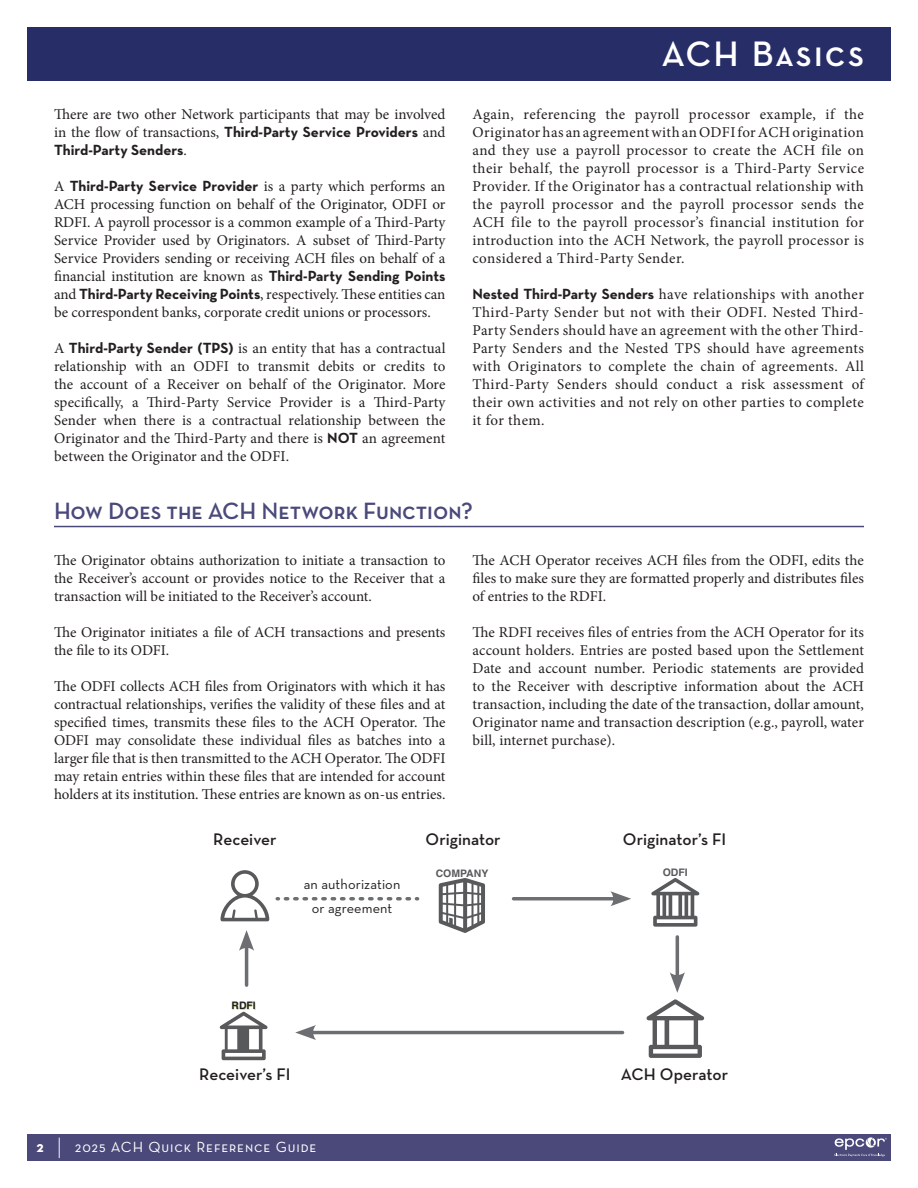
<style>
.page{position:relative;width:918px;height:1188px;background:#fff}
.page>*{position:absolute;margin:0;border:0;box-sizing:border-box;transform-origin:0 0}
.page_head_right{font:600 36px "Neutraface Text";letter-spacing:.06em;color:#fff}
.Section_Heads{font:600 24px "Neutraface Text";color:#4a497a}
.ach_network_labels{font:600 17.1px "Neutraface Text";color:#231f20}
.Main_Body_Copy{font:15px/18px "Minion Pro";color:#231f20;text-align:justify}
.t1{font:15px "Neutraface Text";letter-spacing:.06em;color:#fff}
.ach_network_label_2{font:14.25px/24.6px "Neutraface Text";letter-spacing:.01em;color:#231f20;text-align:center}
.t2{font:700 10.35px "Helvetica";color:#58595b}
.t3{font:700 10.35px "Helvetica";color:#231f20}
.s1{font-family:"Neutraface Text";font-weight:700}
.s2{font-weight:700}
.s3{font-weight:300;font-size:24px}
</style>
<div class="page">
<div style="left:27px;top:27px;width:864px;height:54px;background:#272d67"></div>
<div style="left:27px;top:1134px;width:864px;height:27px;background:#4a497a"></div>
<svg style="left:835px;top:1137px;width:52px;height:20px"></svg>
<hr style="left:54px;top:526px;width:810px;height:1px;background:#4a497a">
<hr style="left:245px;top:944px;width:3px;height:41px;background:#6d6e71">
<svg style="left:239px;top:930px;width:15px;height:21px"></svg>
<hr style="left:676px;top:937px;width:3px;height:42px;background:#6d6e71">
<svg style="left:670px;top:972px;width:15px;height:21px"></svg>
<hr style="left:310px;top:1031px;width:313px;height:3px;background:#6d6e71">
<svg style="left:295px;top:1025px;width:21px;height:15px"></svg>
<svg style="left:285px;top:897px;width:133px;height:4px"></svg>
<svg style="left:514px;top:897px;width:96px;height:4px"></svg>
<svg style="left:610px;top:891px;width:21px;height:15px"></svg>
<svg style="left:220px;top:870px;width:49px;height:51px"></svg>
<svg style="left:439px;top:878px;width:46px;height:55px"></svg>
<svg style="left:651px;top:878px;width:48px;height:49px"></svg>
<svg style="left:646px;top:999px;width:58px;height:59px"></svg>
<svg style="left:220px;top:1012px;width:48px;height:48px"></svg>
<p class="Main_Body_Copy" style="left:54px;top:105px;width:393px">There are two other Network participants that may be involved in the flow of transactions, <span class="s1">Third-Party Service Providers</span> and <span class="s1">Third-Party Senders</span>.</p>
<p class="Main_Body_Copy" style="left:54px;top:177px;width:393px">A <span class="s1">Third-Party Service Provider</span> is a party which performs an ACH processing function on behalf of the Originator, ODFI or RDFI. A payroll processor is a common example of a Third-Party Service Provider used by Originators. A subset of Third-Party Service Providers sending or receiving ACH files on behalf of a financial institution are known as <span class="s1">Third-Party Sending Points </span>and <span class="s1">Third-Party Receiving Points</span>, respectively. These entities can be correspondent banks, corporate credit unions or processors.</p>
<p class="Main_Body_Copy" style="left:54px;top:339px;width:393px">A <span class="s1">Third-Party Sender (TPS)</span> is an entity that has a contractual relationship with an ODFI to transmit debits or credits to the account of a Receiver on behalf of the Originator. More specifically, a Third-Party Service Provider is a Third-Party Sender when there is a contractual relationship between the Originator and the Third-Party and there is <span class="s1">NOT</span> an agreement between the Originator and the ODFI.</p>
<p class="page_head_right" style="left:662px;top:31px;width:204px">ACH Basics</p>
<p class="Main_Body_Copy" style="left:472px;top:105px;width:393px">Again, referencing the payroll processor example, if the Originator has an agreement with an ODFI for ACH origination and they use a payroll processor to create the ACH file on their behalf, the payroll processor is a Third-Party Service Provider. If the Originator has a contractual relationship with the payroll processor and the payroll processor sends the ACH file to the payroll processor’s financial institution for introduction into the ACH Network, the payroll processor is considered a Third-Party Sender.</p>
<p class="Main_Body_Copy" style="left:472px;top:285px;width:393px"><span class="s1">Nested Third-Party Senders</span> have relationships with another Third-Party Sender but not with their ODFI. Nested Third-Party Senders should have an agreement with the other Third-Party Senders and the Nested TPS should have agreements with Originators to complete the chain of agreements. All Third-Party Senders should conduct a risk assessment of their own activities and not rely on other parties to complete it for them.</p>
<h1 class="Section_Heads" style="left:54px;top:496px;width:421px">How Does the ACH Network Function?</h1>
<p class="Main_Body_Copy" style="left:54px;top:551px;width:393px">The Originator obtains authorization to initiate a transaction to the Receiver’s account or provides notice to the Receiver that a transaction will be initiated to the Receiver’s account.</p>
<p class="Main_Body_Copy" style="left:54px;top:623px;width:393px">The Originator initiates a file of ACH transactions and presents the file to its ODFI.</p>
<p class="Main_Body_Copy" style="left:54px;top:677px;width:393px">The ODFI collects ACH files from Originators with which it has contractual relationships, verifies the validity of these files and at specified times, transmits these files to the ACH Operator. The ODFI may consolidate these individual files as batches into a larger file that is then transmitted to the ACH Operator. The ODFI may retain entries within these files that are intended for account holders at its institution. These entries are known as on-us entries.</p>
<p class="Main_Body_Copy" style="left:472px;top:551px;width:393px">The ACH Operator receives ACH files from the ODFI, edits the files to make sure they are formatted properly and distributes files of entries to the RDFI.</p>
<p class="Main_Body_Copy" style="left:472px;top:623px;width:393px">The RDFI receives files of entries from the ACH Operator for its account holders. Entries are posted based upon the Settlement Date and account number. Periodic statements are provided to the Receiver with descriptive information about the ACH transaction, including the date of the transaction, dollar amount, Originator name and transaction description (e.g., payroll, water bill, internet purchase).</p>
<p class="ach_network_labels" style="left:213px;top:828px;width:65px">Receiver</p>
<p class="ach_network_labels" style="left:426px;top:828px;width:77px">Originator</p>
<p class="ach_network_labels" style="left:623px;top:828px;width:105px">Originator’s FI</p>
<p class="t3" style="left:231px;top:997px;width:26px">RDFI</p>
<p class="ach_network_label_2" style="left:304px;top:871px;width:98px">an authorization or agreement</p>
<p class="t2" style="left:436px;top:865px;width:54px">COMPANY</p>
<p class="t2" style="left:663px;top:864px;width:27px">ODFI</p>
<p class="ach_network_labels" style="left:199px;top:1064px;width:93px">Receiver’s FI</p>
<p class="ach_network_labels" style="left:621px;top:1064px;width:109px">ACH Operator</p>
<p class="t1" style="left:37px;top:1138px;width:281px"><span class="s2">2</span> <span class="s3">|</span> 2025 ACH Quick Reference Guide</p>
</div>
